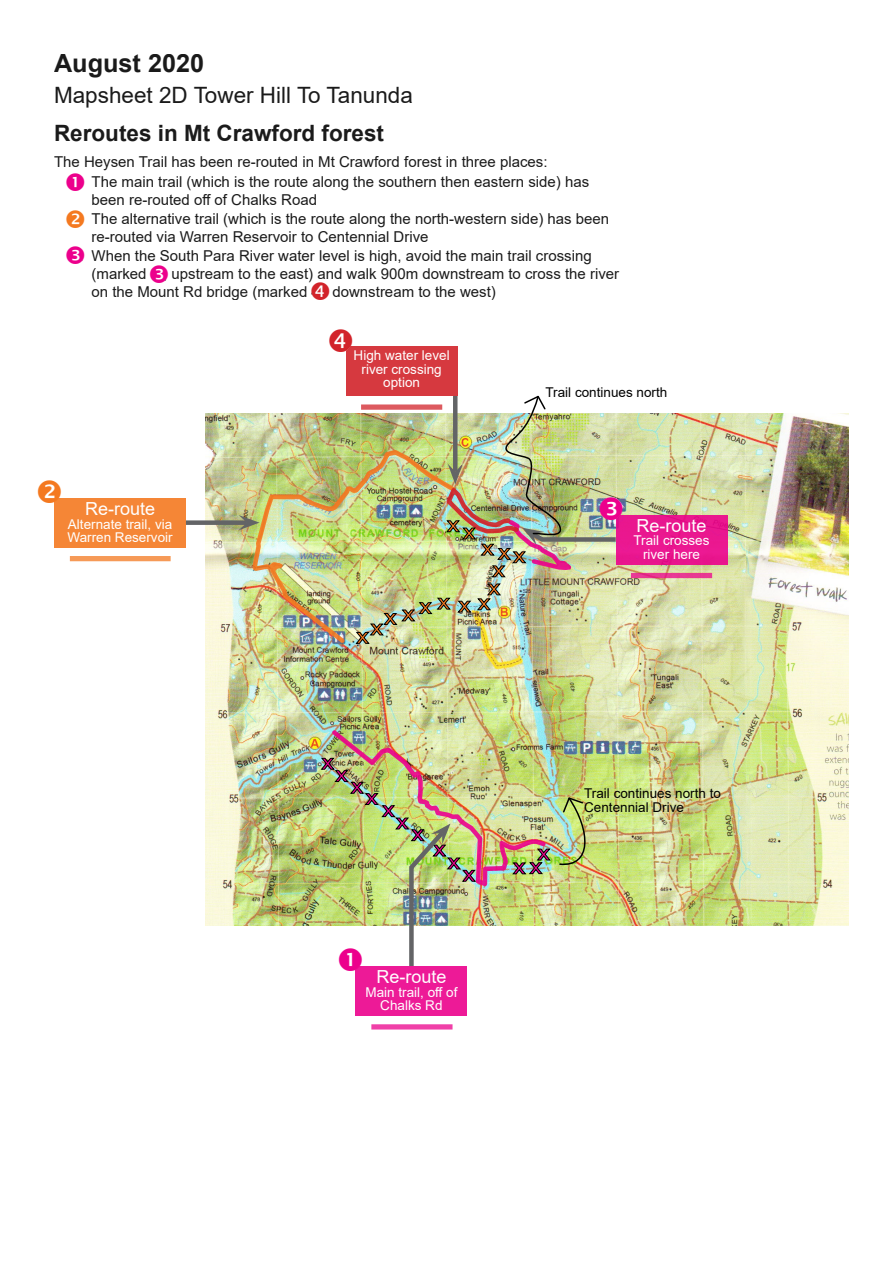
<style>
.page{position:relative;width:893px;height:1263px;background:#fff}
.page>*{position:absolute;margin:0;border:0;box-sizing:border-box;transform-origin:0 0}
.t1{font:700 25.2px "Arial";color:#000}
.t2{font:22.5px "Arial";color:#000}
.t3{font:700 22.5px "Arial";color:#000}
.t4{font:18px "Arial";color:#fff}
.t5{font:15px/18px "Arial";color:#000}
.t6{font:13.5px/13.5px "Arial";color:#fff;text-align:center}
.t7{font:13.5px/13.5px "Arial";color:#000}
</style>
<div class="page">
<img style="left:205px;top:413px;width:643px;height:513px">
<div style="left:186px;top:520px;width:61px;height:5px;background:#636466"></div>
<div style="left:54px;top:498px;width:132px;height:49px;background:#f58636"></div>
<div style="left:70px;top:556px;width:101px;height:5px;background:#f69a57"></div>
<div style="left:616px;top:515px;width:111px;height:49px;background:#ea178f"></div>
<svg style="left:631px;top:573px;width:81px;height:5px"></svg>
<div style="left:346px;top:346px;width:111px;height:50px;background:#d6393f"></div>
<div style="left:356px;top:966px;width:111px;height:50px;background:#ed1a97"></div>
<div style="left:371px;top:1024px;width:82px;height:5px;background:#f040a8"></div>
<img style="left:558px;top:796px;width:34px;height:71px">
<img style="left:239px;top:394px;width:384px;height:250px">
<svg style="left:346px;top:346px;width:5px;height:5px"></svg>
<img style="left:321px;top:726px;width:230px;height:245px">
<h1 class="t1" style="left:54px;top:46px;width:152px">August 2020</h1>
<h2 class="t2" style="left:54px;top:79px;width:360px">Mapsheet 2D Tower Hill To Tanunda</h2>
<h2 class="t3" style="left:54px;top:117px;width:332px">Reroutes in Mt Crawford forest</h2>
<p class="t5" style="left:54px;top:153px;width:495px">The Heysen Trail has been re-routed in Mt Crawford forest in three places:</p>
<p class="t5" style="left:92px;top:172px;width:499px;text-indent:-20px">1. The main trail (which is the route along the southern then eastern side) has been re-routed off of Chalks Road</p>
<p class="t5" style="left:92px;top:209px;width:519px;text-indent:-20px">2. The alternative trail (which is the route along the north-western side) has been re-routed via Warren Reservoir to Centennial Drive</p>
<p class="t5" style="left:92px;top:246px;width:529px;text-indent:-20px">3. When the South Para River water level is high, avoid the main trail crossing (marked 3 , upstream to the east) and walk 900m downstream to cross the river on the Mount Rd bridge (marked 4, downstream to the west)</p>
<p class="t6" style="left:354px;top:349px;width:98px">High water level river crossing option</p>
<p class="t7" style="left:545px;top:386px;width:123px">Trail continues north</p>
<p class="t4" style="left:85px;top:496px;width:72px">Re-route</p>
<p class="t6" style="left:67px;top:517px;width:107px;text-align:left">Alternate trail, via<br>Warren Reservoir</p>
<p class="t4" style="left:636px;top:513px;width:72px">Re-route</p>
<p class="t6" style="left:633px;top:534px;width:78px">Trail crosses river here</p>
<p class="t4" style="left:376px;top:965px;width:72px">Re-route</p>
<p class="t6" style="left:365px;top:985px;width:93px">Main trail, off of<br>Chalks Rd</p>
<p class="t7" style="left:584px;top:787px;width:138px">Trail continues north to<br>Centennial Drive</p>
</div>
